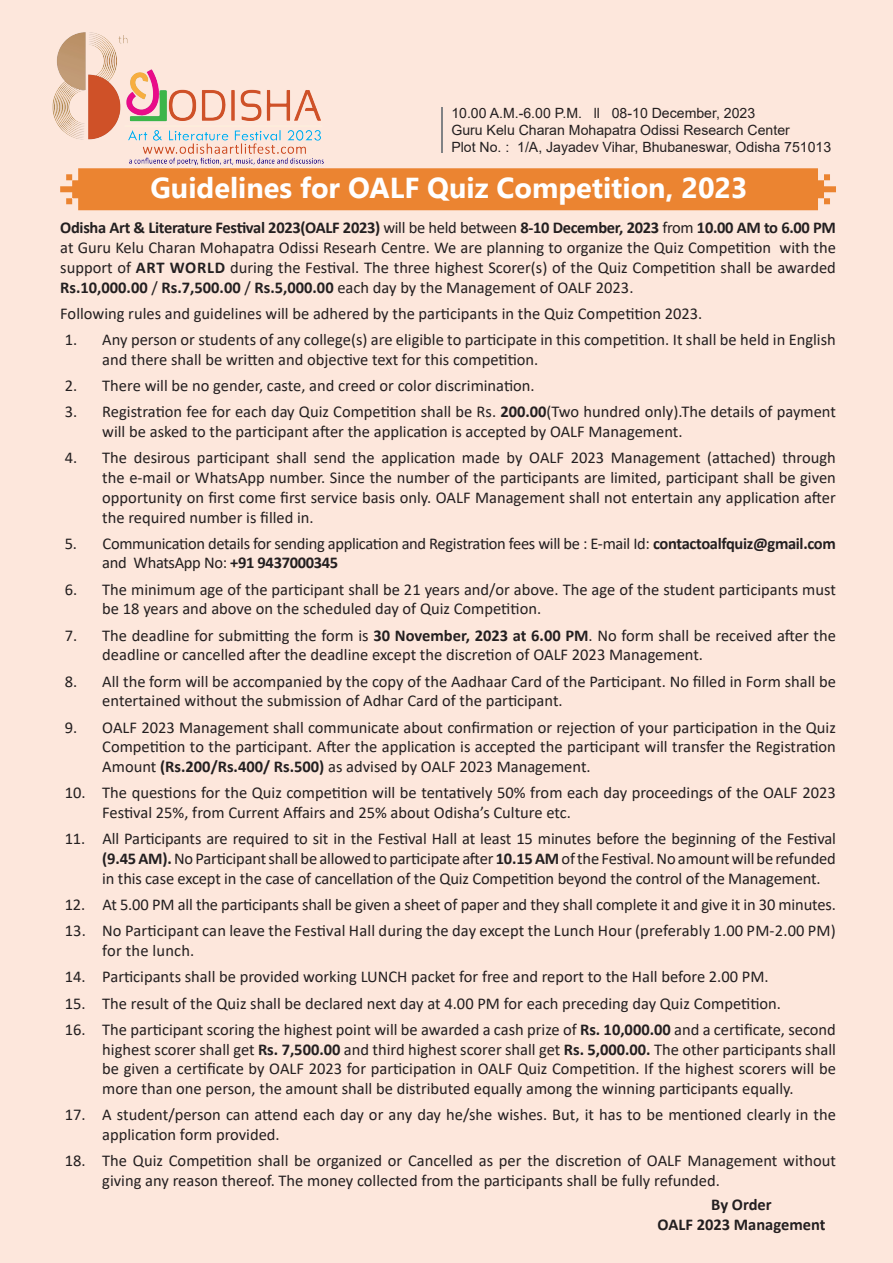
<style>
.page{position:relative;width:893px;height:1263px;background:#fde7dc}
.page>*{position:absolute;margin:0;border:0;box-sizing:border-box;transform-origin:0 0}
.t1{font:700 28.8px "Leelawadee UI";color:#fff}
.t2{font:16.5px/19.8px "Calibri";color:#231f20}
.t3{font:16.5px/19.8px "Calibri";letter-spacing:-.02em;color:#231f20}
.List_Paragraph{font:700 16.5px "Calibri";color:#231f20}
.t4{font:14.1px "Arial";color:#231f20}
.s1{font-weight:700}
</style>
<div class="page">
<div style="left:60px;top:168px;width:776px;height:42px;background:#eb8431"></div>
<img style="left:52px;top:32px;width:296px;height:149px">
<hr style="left:441px;top:107px;width:2px;height:46px;background:#808285">
<p class="t4" style="left:451px;top:103px;width:305px">10.00 A.M.-6.00 P.M. ll 08-10 December, 2023</p>
<p class="t4" style="left:451px;top:120px;width:340px">Guru Kelu Charan Mohapatra Odissi Research Center</p>
<p class="t4" style="left:451px;top:137px;width:381px">Plot No. : 1/A, Jayadev Vihar, Bhubaneswar, Odisha 751013</p>
<p class="t1" style="left:150px;top:168px;width:599px">Guidelines for OALF Quiz Competition, 2023</p>
<p class="t2" style="left:60px;top:217px;width:777px;text-align:justify"><span class="s1">Odisha Art &amp; Literature Festival 2023(OALF 2023)</span> will be held between <span class="s1">8-10 December, 2023</span> from <span class="s1">10.00 AM to 6.00 PM </span>at Guru Kelu Charan Mohapatra Odissi Researh Centre. We are planning to organize the Quiz Competition with the support of <span class="s1">ART WORLD</span> during the Festival. The three highest Scorer(s) of the Quiz Competition shall be awarded <span class="s1">Rs.10,000.00</span> / <span class="s1">Rs.7,500.00</span> / <span class="s1">Rs.5,000.00</span> each day by the Management of OALF 2023.</p>
<p class="t2" style="left:60px;top:303px;width:644px">Following rules and guidelines will be adhered by the participants in the Quiz Competition 2023.</p>
<p class="t2" style="left:102px;top:329px;width:735px;text-indent:-37px">1. Any person or students of any college(s) are eligible to participate in this competition. It shall be held in English and there shall be written and objective text for this competition.</p>
<p class="t2" style="left:65px;top:375px;width:471px">2. There will be no gender, caste, and creed or color discrimination.</p>
<p class="t2" style="left:102px;top:401px;width:735px;text-indent:-37px">3. Registration fee for each day Quiz Competition shall be Rs. <span class="s1">200.00</span>(Two hundred only).The details of payment will be asked to the participant after the application is accepted by OALF Management.</p>
<p class="t2" style="left:102px;top:447px;width:735px;text-align:justify;text-indent:-37px">4. The desirous participant shall send the application made by OALF 2023 Management (attached) through the e-mail or WhatsApp number. Since the number of the participants are limited, participant shall be given opportunity on first come first service basis only. OALF Management shall not entertain any application after the required number is filled in.</p>
<p class="t3" style="left:102px;top:533px;width:735px;text-indent:-37px">5. Communication details for sending application and Registration fees will be : E-mail Id: <span class="s1">contactoalfquiz@gmail.com </span>and WhatsApp No: <span class="s1">+91 9437000345</span></p>
<p class="t2" style="left:102px;top:579px;width:735px;text-indent:-37px">6. The minimum age of the participant shall be 21 years and/or above. The age of the student participants must be 18 years and above on the scheduled day of Quiz Competition.</p>
<p class="t2" style="left:102px;top:625px;width:735px;text-indent:-37px">7. The deadline for submitting the form is <span class="s1">30 November, 2023 at 6.00 PM</span>. No form shall be received after the deadline or cancelled after the deadline except the discretion of OALF 2023 Management.</p>
<p class="t2" style="left:102px;top:671px;width:735px;text-indent:-37px">8. All the form will be accompanied by the copy of the Aadhaar Card of the Participant. No filled in Form shall be entertained without the submission of Adhar Card of the participant.</p>
<p class="t2" style="left:102px;top:717px;width:735px;text-align:justify;text-indent:-37px">9. OALF 2023 Management shall communicate about confirmation or rejection of your participation in the Quiz Competition to the participant. After the application is accepted the participant will transfer the Registration Amount <span class="s1">(Rs.200/Rs.400/ Rs.500)</span> as advised by OALF 2023 Management.</p>
<p class="t2" style="left:102px;top:783px;width:735px;text-indent:-38px">10. The questions for the Quiz competition will be tentatively 50% from each day proceedings of the OALF 2023<br>Festival 25%, from Current Affairs and 25% about Odisha’s Culture etc.</p>
<p class="t2" style="left:102px;top:828px;width:735px;text-align:justify;text-indent:-37px">11. All Participants are required to sit in the Festival Hall at least 15 minutes before the beginning of the Festival <span class="s1">(9.45AM).</span>NoParticipantshall be allowed to participate after <span class="s1">10.15AM</span>ofthe Festival. Noamountwill be refunded in this case except in the case of cancellation of the Quiz Competition beyond the control of the Management.</p>
<p class="t2" style="left:65px;top:894px;width:773px">12. At 5.00 PM all the participants shall be given a sheet of paper and they shall complete it and give it in 30 minutes.</p>
<p class="t2" style="left:102px;top:920px;width:735px;text-indent:-37px">13. No Participant can leave the Festival Hall during the day except the Lunch Hour (preferably 1.00 PM-2.00 PM) for the lunch.</p>
<p class="t2" style="left:65px;top:966px;width:705px">14. Participants shall be provided working LUNCH packet for free and report to the Hall before 2.00 PM.</p>
<p class="t2" style="left:65px;top:993px;width:718px">15. The result of the Quiz shall be declared next day at 4.00 PM for each preceding day Quiz Competition.</p>
<p class="t2" style="left:102px;top:1019px;width:735px;text-align:justify;text-indent:-37px">16. The participant scoring the highest point will be awarded a cash prize of <span class="s1">Rs. 10,000.00</span> and a certificate, second highest scorer shall get <span class="s1">Rs. 7,500.00</span> and third highest scorer shall get <span class="s1">Rs. 5,000.00.</span> The other participants shall be given a certificate by OALF 2023 for participation in OALF Quiz Competition. If the highest scorers will be more than one person, the amount shall be distributed equally among the winning participants equally.</p>
<p class="t2" style="left:102px;top:1104px;width:735px;text-indent:-37px">17. A student/person can attend each day or any day he/she wishes. But, it has to be mentioned clearly in the application form provided.</p>
<p class="t2" style="left:102px;top:1150px;width:735px;text-indent:-37px">18. The Quiz Competition shall be organized or Cancelled as per the discretion of OALF Management without giving any reason thereof. The money collected from the participants shall be fully refunded.</p>
<p class="List_Paragraph" style="left:711px;top:1193px;width:62px">By Order</p>
<p class="List_Paragraph" style="left:657px;top:1213px;width:170px">OALF 2023 Management</p>
</div>
